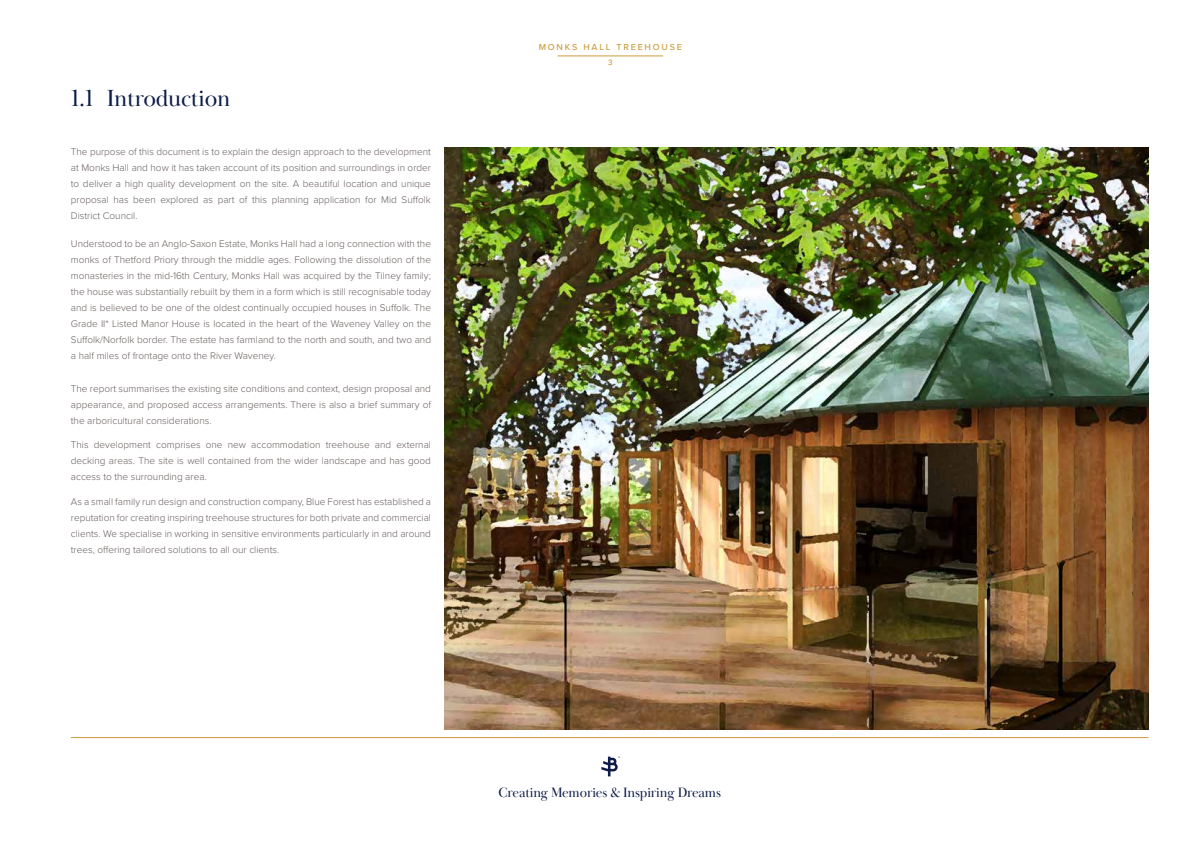
<style>
.page{position:relative;width:1191px;height:842px;background:#fff}
.page>*{position:absolute;margin:0;border:0;box-sizing:border-box;transform-origin:0 0}
.t1{font:24px "Baskerville Display PT";letter-spacing:-.01em;color:#0c1b47}
.t2{font:14px "Baskerville Display PT";letter-spacing:-.01em;color:#0c1b47}
.t3{font:300 10px/16px "Proxima Nova";color:#675e5c;text-align:justify}
.t4{font:500 9px "Proxima Nova";letter-spacing:.2em;color:#cb9c3b}
.t5{font:500 8px "Proxima Nova";color:#cb9c3b}
</style>
<div class="page">
<hr style="left:558px;top:55px;width:105px;height:1px;background:#cb9c3b">
<svg style="left:601px;top:757px;width:19px;height:19px"></svg>
<hr style="left:71px;top:737px;width:1077px;height:1px;background:#cb9c3b">
<img style="left:445px;top:147px;width:703px;height:583px">
<h1 class="t1" style="left:71px;top:84px;width:161px">1.1 Introduction</h1>
<p class="t3" style="left:71px;top:143px;width:362px">The purpose of this document is to explain the design approach to the development at Monks Hall and how it has taken account of its position and surroundings in order to deliver a high quality development on the site. A beautiful location and unique proposal has been explored as part of this planning application for Mid Suffolk District Council.</p>
<p class="t3" style="left:71px;top:235px;width:362px">Understood to be an Anglo-Saxon Estate, Monks Hall had a long connection with the monks of Thetford Priory through the middle ages. Following the dissolution of the monasteries in the mid-16th Century, Monks Hall was acquired by the Tilney family; the house was substantially rebuilt by them in a form which is still recognisable today and is believed to be one of the oldest continually occupied houses in Suffolk. The Grade II* Listed Manor House is located in the heart of the Waveney Valley on the Suffolk/Norfolk border. The estate has farmland to the north and south, and two and a half miles of frontage onto the River Waveney.</p>
<p class="t3" style="left:71px;top:380px;width:362px">The report summarises the existing site conditions and context, design proposal and appearance, and proposed access arrangements. There is also a brief summary of the arboricultural considerations.</p>
<p class="t3" style="left:71px;top:436px;width:362px">This development comprises one new accommodation treehouse and external decking areas. The site is well contained from the wider landscape and has good access to the surrounding area.</p>
<p class="t3" style="left:71px;top:493px;width:362px">As a small family run design and construction company, Blue Forest has established a reputation for creating inspiring treehouse structures for both private and commercial clients. We specialise in working in sensitive environments particularly in and around trees, offering tailored solutions to all our clients.</p>
<p class="t4" style="left:539px;top:40px;width:145px">MONKS HALL TREEHOUSE</p>
<p class="t5" style="left:608px;top:56px;width:6px">3</p>
<h2 class="t2" style="left:498px;top:784px;width:224px">Creating Memories &amp; Inspiring Dreams</h2>
</div>
